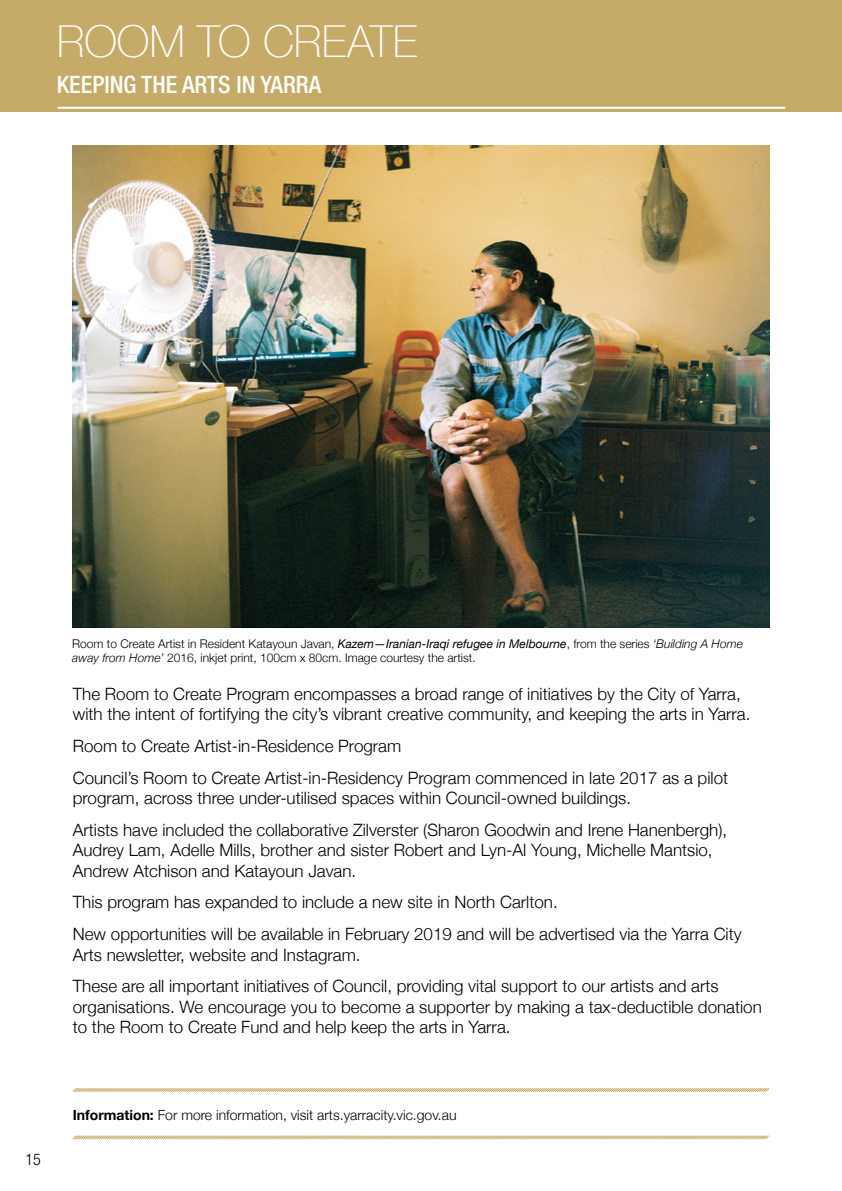
<style>
.page{position:relative;width:842px;height:1191px;background:#fff}
.page>*{position:absolute;margin:0;border:0;box-sizing:border-box;transform-origin:0 0}
.AD_TITLE{font:100 44px "Helvetica Neue";letter-spacing:-.005em;color:#fff}
.AD_SUB_TITLE{font:500 condensed 24px "Helvetica Neue LT Std";color:#fff}
.AD_BODY_COPY{font:300 17px/20.4px "Helvetica Neue";color:#000}
.t1{font:300 condensed 16px "Helvetica Neue LT Std";color:#000}
.AD_DETAILS{font:300 14px "Helvetica Neue";color:#000}
.IMAGE_CREDIT{font:300 12px/14.4px "Helvetica Neue";color:#000}
.s1{font-weight:400;font-style:italic}
.s2{font-style:italic}
.s3{font-weight:700}
</style>
<div class="page">
<div style="left:0;top:0;width:842px;height:112px;background:#c5aa68"></div>
<hr style="left:58px;top:107px;width:727px;height:2px;background:#fff">
<img style="left:73px;top:146px;width:696px;height:481px">
<svg style="left:72px;top:1088px;width:698px;height:4px;background:#dbcaa2"></svg>
<svg style="left:72px;top:1135px;width:697px;height:5px"></svg>
<p class="AD_TITLE" style="left:57px;top:8px;width:362px">ROOM TO CREATE</p>
<p class="AD_SUB_TITLE" style="left:57px;top:70px;width:266px">KEEPING THE ARTS IN YARRA</p>
<p class="t1" style="left:26px;top:1150px;width:17px">15</p>
<p class="IMAGE_CREDIT" style="left:72px;top:635px;width:672px">Room to Create Artist in Resident Katayoun Javan, <span class="s1">Kazem—Iranian-Iraqi refugee in Melbourne</span>, from the series <span class="s2">‘Building A Home away from Home’</span> 2016, inkjet print, 100cm x 80cm. Image courtesy the artist.</p>
<p class="AD_BODY_COPY" style="left:73px;top:682px;width:679px">The Room to Create Program encompasses a broad range of initiatives by the City of Yarra, with the intent of fortifying the city’s vibrant creative community, and keeping the arts in Yarra.</p>
<p class="AD_BODY_COPY" style="left:73px;top:734px;width:330px">Room to Create Artist-in-Residence Program</p>
<p class="AD_BODY_COPY" style="left:73px;top:766px;width:657px">Council’s Room to Create Artist-in-Residency Program commenced in late 2017 as a pilot program, across three under-utilised spaces within Council-owned buildings.</p>
<p class="AD_BODY_COPY" style="left:73px;top:818px;width:656px">Artists have included the collaborative Zilverster (Sharon Goodwin and Irene Hanenbergh),<br>Audrey Lam, Adelle Mills, brother and sister Robert and Lyn-Al Young, Michelle Mantsio,<br>Andrew Atchison and Katayoun Javan.</p>
<p class="AD_BODY_COPY" style="left:73px;top:891px;width:486px">This program has expanded to include a new site in North Carlton.</p>
<p class="AD_BODY_COPY" style="left:73px;top:922px;width:670px">New opportunities will be available in February 2019 and will be advertised via the Yarra City<br>Arts newsletter, website and Instagram.</p>
<p class="AD_BODY_COPY" style="left:73px;top:975px;width:691px">These are all important initiatives of Council, providing vital support to our artists and arts organisations. We encourage you to become a supporter by making a tax-deductible donation to the Room to Create Fund and help keep the arts in Yarra.</p>
<p class="AD_DETAILS" style="left:73px;top:1103px;width:385px"><span class="s3">Information:</span> For more information, visit arts.yarracity.vic.gov.au</p>
</div>
